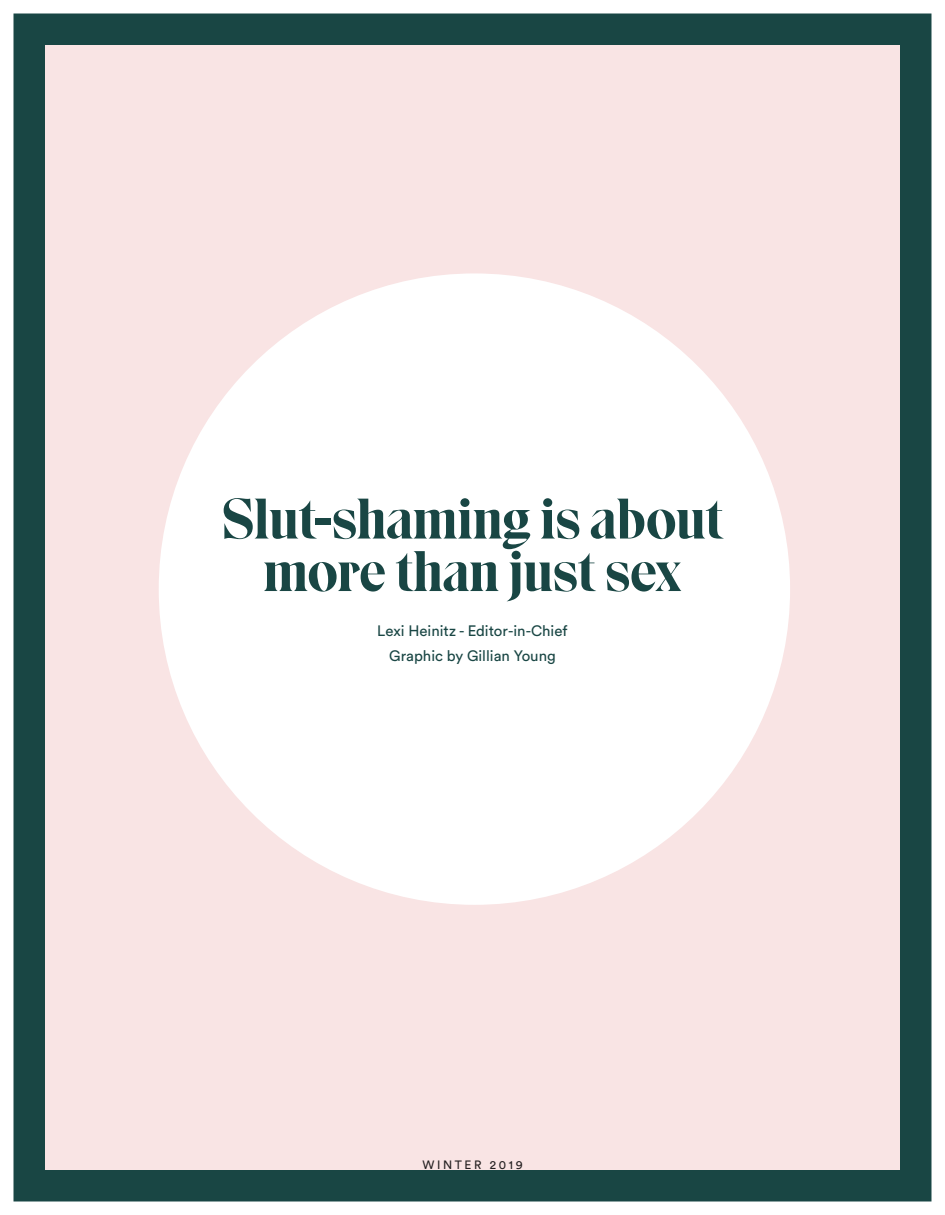
<style>
.page{position:relative;width:945px;height:1215px;background:#fff}
.page>*{position:absolute;margin:0;border:0;box-sizing:border-box;transform-origin:0 0}
.Headline_Text_-_Alig{font:57px/52.5px "Eksell Display Large";letter-spacing:-.005em;color:#194644;text-align:center}
.Staff_Name_and_Posit{font:15px "Circular Std";color:#194644}
.t1{font:12px "Circular Std";letter-spacing:.22em;color:#231f20}
</style>
<div class="page">
<div style="left:29px;top:29px;width:887px;height:1157px;background:#f9e4e4"></div>
<div style="left:14px;top:14px;width:918px;height:1188px;border:32px solid #194644"></div>
<div style="left:159px;top:273px;width:631px;height:632px;background:#fff;border-radius:50%"></div>
<p class="Headline_Text_-_Alig" style="left:222px;top:493px;width:503px">Slut-shaming is about more than just sex</p>
<p class="Staff_Name_and_Posit" style="left:377px;top:622px;width:192px">Lexi Heinitz - Editor-in-Chief</p>
<p class="Staff_Name_and_Posit" style="left:389px;top:647px;width:168px">Graphic by Gillian Young</p>
<p class="t1" style="left:422px;top:1157px;width:102px">WINTER 2019</p>
</div>
